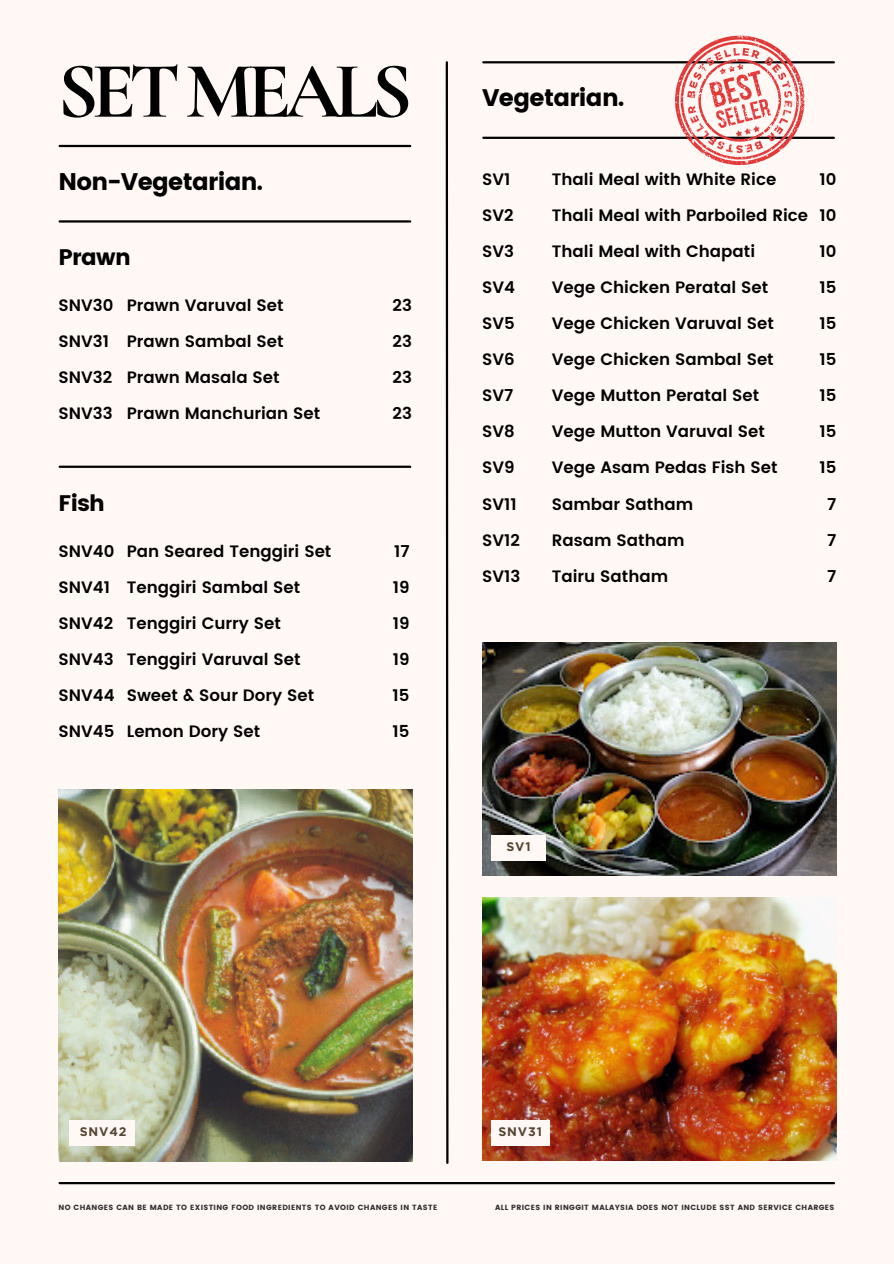
<style>
.page{position:relative;width:894px;height:1264px;background:#fff}
.page>*{position:absolute;margin:0;border:0;box-sizing:border-box;transform-origin:0 0}
.t1{font:700 80.1px "Cormorant Garamond";letter-spacing:-.085em;color:#000}
.t2{font:24px "Poppins";letter-spacing:-.03em;color:#000}
.t3{font:22.5px "Poppins";letter-spacing:-.03em;color:#000}
.t4{font:600 16.5px/36px "Poppins";color:#000}
.t5{font:700 12.45px "Gotham";letter-spacing:.07em;color:#574432}
.t6{font:7.5px "Poppins";letter-spacing:.05em;color:#2e2d2d}
</style>
<div class="page">
<div style="left:0;top:0;width:893px;height:1263px;background:#fff8f5"></div>
<hr style="left:60px;top:145px;width:350px;height:2px;background:#000">
<hr style="left:60px;top:1181px;width:773px;height:3px;background:#000">
<hr style="left:60px;top:220px;width:350px;height:2px;background:#000">
<svg style="left:445px;top:61px;width:4px;height:1103px"></svg>
<img style="left:482px;top:897px;width:354px;height:263px">
<div style="left:491px;top:1120px;width:58px;height:25px;background:#fff8f5"></div>
<img style="left:58px;top:789px;width:354px;height:372px">
<div style="left:69px;top:1120px;width:66px;height:25px;background:#fff8f5"></div>
<hr style="left:483px;top:61px;width:350px;height:2px;background:#000">
<hr style="left:483px;top:137px;width:350px;height:2px;background:#000">
<hr style="left:60px;top:465px;width:350px;height:3px;background:#000">
<img style="left:482px;top:642px;width:354px;height:233px">
<div style="left:491px;top:834px;width:55px;height:26px;background:#fff8f5"></div>
<svg style="left:674px;top:36px;width:131px;height:129px"></svg>
<p class="t1" style="left:57px;top:43px;width:356px">SETMEALS</p>
<h3 class="t2" style="left:58px;top:168px;width:206px">Non-Vegetarian.</h3>
<h2 class="t3" style="left:58px;top:244px;width:74px">Prawn</h2>
<h3 class="t4" style="left:58px;top:287px;width:56px">SNV30<br>SNV31<br>SNV32<br>SNV33</h3>
<h3 class="t4" style="left:127px;top:287px;width:195px">Prawn Varuval Set<br>Prawn Sambal Set<br>Prawn Masala Set<br>Prawn Manchurian Set</h3>
<h4 class="t4" style="left:392px;top:287px;width:21px;text-align:justify">23<br>23<br>23<br>23</h4>
<h3 class="t3" style="left:58px;top:489px;width:48px">Fish</h3>
<p class="t4" style="left:58px;top:533px;width:58px">SNV40<br>SNV41<br>SNV42<br>SNV43<br>SNV44<br>SNV45</p>
<p class="t4" style="left:127px;top:533px;width:206px">Pan Seared Tenggiri Set<br>Tenggiri Sambal Set<br>Tenggiri Curry Set<br>Tenggiri Varuval Set<br>Sweet &amp; Sour Dory Set<br>Lemon Dory Set</p>
<h5 class="t4" style="left:392px;top:533px;width:18px;text-align:justify">17<br>19<br>19<br>19<br>15<br>15</h5>
<h2 class="t2" style="left:482px;top:84px;width:144px">Vegetarian.</h2>
<h3 class="t4" style="left:482px;top:162px;width:40px">SV1<br>SV2<br>SV3<br>SV4<br>SV5<br>SV6<br>SV7<br>SV8<br>SV9<br>SV11<br>SV12<br>SV13</h3>
<h4 class="t4" style="left:551px;top:162px;width:258px">Thali Meal with White Rice<br>Thali Meal with Parboiled Rice<br>Thali Meal with Chapati<br>Vege Chicken Peratal Set<br>Vege Chicken Varuval Set<br>Vege Chicken Sambal Set<br>Vege Mutton Peratal Set<br>Vege Mutton Varuval Set<br>Vege Asam Pedas Fish Set<br>Sambar Satham<br>Rasam Satham<br>Tairu Satham</h4>
<h5 class="t4" style="left:819px;top:162px;width:18px;text-align:center">10<br>10<br>10<br>15<br>15<br>15<br>15<br>15<br>15<br>7<br>7<br>7</h5>
<p class="t5" style="left:506px;top:838px;width:26px">SV1</p>
<h3 class="t5" style="left:80px;top:1124px;width:48px">SNV42</h3>
<h4 class="t5" style="left:498px;top:1124px;width:45px">SNV31</h4>
<p class="t6" style="left:58px;top:1203px;width:380px">NO CHANGES CAN BE MADE TO EXISTING FOOD INGREDIENTS TO AVOID CHANGES IN TASTE</p>
<h5 class="t6" style="left:495px;top:1203px;width:341px">ALL PRICES IN RINGGIT MALAYSIA DOES NOT INCLUDE SST AND SERVICE CHARGES</h5>
</div>
